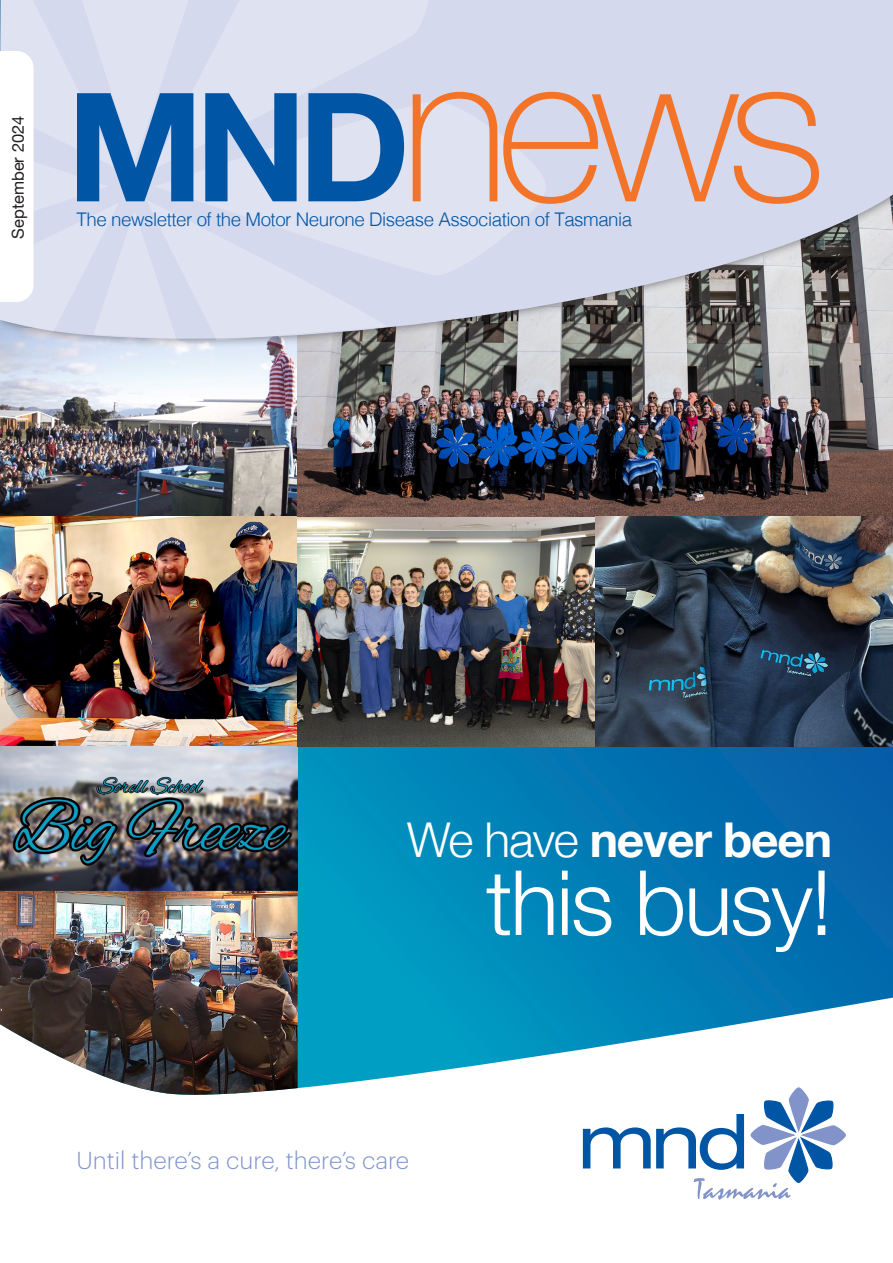
<style>
.page{position:relative;width:893px;height:1263px;background:#fff}
.page>*{position:absolute;margin:0;border:0;box-sizing:border-box;transform-origin:0 0}
.t1{font:100 208.2px "Helvetica Neue";color:#f37328}
.t2{font:700 151.35px "Helvetica Neue";color:#0155a5}
.t3{font:300 90px "Helvetica Neue";letter-spacing:-.025em;color:#fff}
.t4{font:700 48px "Helvetica Neue";letter-spacing:-.025em;color:#fff}
.t5{font:300 24px "Graphik";color:#8295cb}
.t6{font:300 18.75px "Helvetica";letter-spacing:-.025em;color:#0155a5}
.t7{font:16.5px "Helvetica Neue";color:#231f20}
.s1{font-weight:300}
</style>
<div class="page">
<svg style="left:298px;top:746px;width:595px;height:342px;background:#2090bf"></svg>
<img style="left:0;top:348px;width:298px;height:747px">
<img style="left:298px;top:348px;width:595px;height:398px">
<svg style="left:0;top:0;width:893px;height:342px;background:#c3c6d5"></svg>
<svg style="left:388px;top:0;width:51px;height:101px;background:#d6dbee"></svg>
<svg style="left:388px;top:101px;width:158px;height:174px;background:#dbdfef"></svg>
<svg style="left:0;top:0;width:388px;height:340px;background:#dbdfef"></svg>
<svg style="left:583px;top:1087px;width:263px;height:113px"></svg>
<p class="t7" style="left:6px;top:239px;width:124px;rotate:-90deg">September 2024</p>
<p class="t1" style="left:401px;top:-31px;width:427px">news</p>
<p class="t2" style="left:67px;top:29px;width:345px">MND</p>
<p class="t6" style="left:77px;top:204px;width:557px">The newsletter of the Motor Neurone Disease Association of Tasmania</p>
<h1 class="t4" style="left:407px;top:802px;width:427px"><span class="s1">We have</span> never been</h1>
<h1 class="t3" style="left:486px;top:830px;width:348px">this busy!</h1>
<p class="t5" style="left:77px;top:1143px;width:334px">Until there’s a cure, there’s care</p>
</div>
